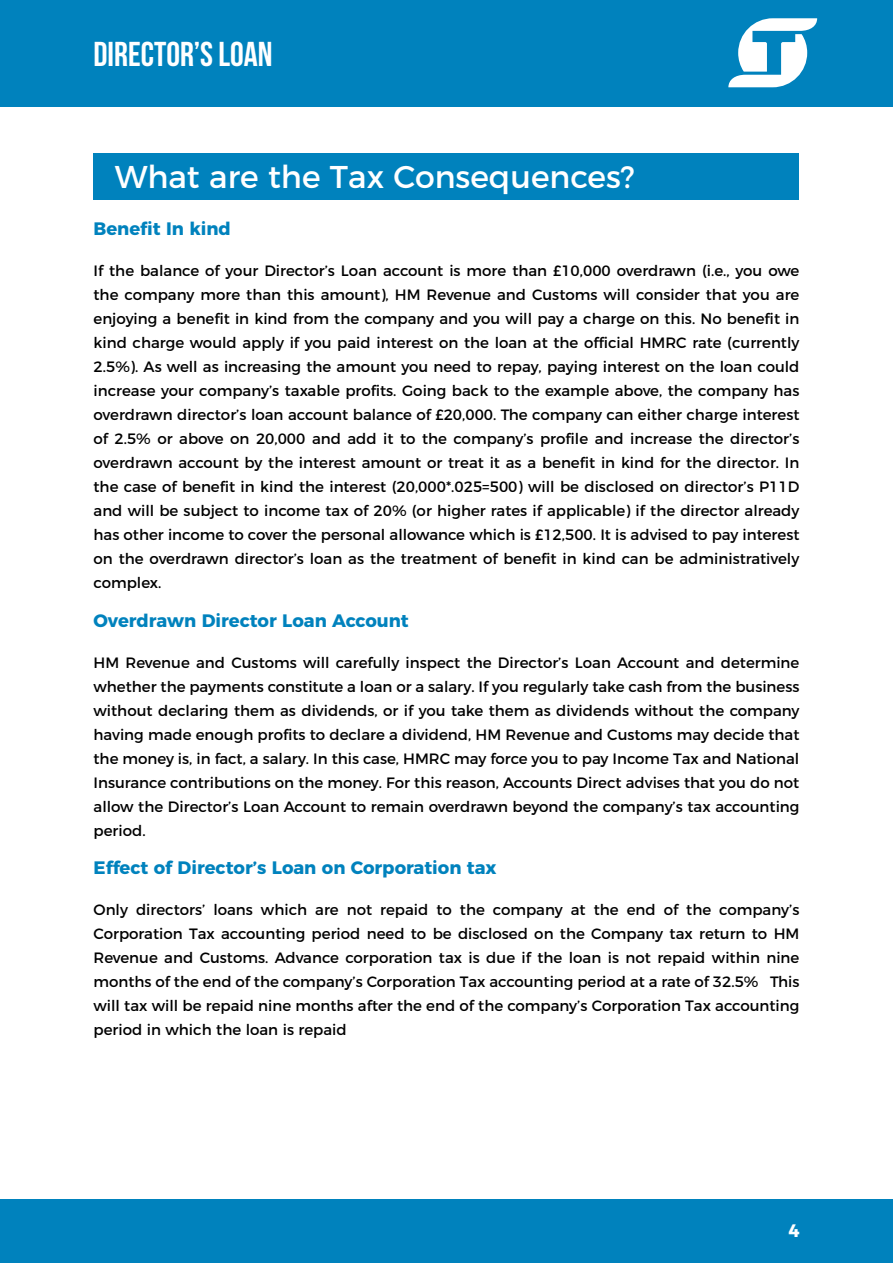
<style>
.page{position:relative;width:893px;height:1263px;background:#fff}
.page>*{position:absolute;margin:0;border:0;box-sizing:border-box;transform-origin:0 0}
.t1{font:34.5px "Bebas Neue";color:#fff}
.t2{font:31.5px "Montserrat";color:#fff}
.t3{font:700 18px "Montserrat";color:#0082bd}
.t4{font:700 18px "Montserrat";color:#fff}
.t5{font:15px/24px "Montserrat";color:#000;text-align:justify}
</style>
<div class="page">
<div style="left:0;top:0;width:893px;height:106px;background:#0082bd"></div>
<div style="left:0;top:1199px;width:893px;height:64px;background:#0082bd"></div>
<div style="left:94px;top:153px;width:705px;height:47px;background:#0082bd"></div>
<svg style="left:728px;top:18px;width:89px;height:70px"></svg>
<h1 class="t1" style="left:94px;top:35px;width:180px">DIRECTOR’S LOAN</h1>
<h2 class="t2" style="left:115px;top:151px;width:521px">What are the Tax Consequences?</h2>
<p class="t3" style="left:94px;top:214px;width:139px">Benefit In kind</p>
<p class="t5" style="left:94px;top:257px;width:707px">If the balance of your Director’s Loan account is more than £10,000 overdrawn (i.e., you owe the company more than this amount), HM Revenue and Customs will consider that you are enjoying a benefit in kind from the company and you will pay a charge on this. No benefit in kind charge would apply if you paid interest on the loan at the official HMRC rate (currently 2.5%). As well as increasing the amount you need to repay, paying interest on the loan could increase your company’s taxable profits. Going back to the example above, the company has overdrawn director’s loan account balance of £20,000. The company can either charge interest of 2.5% or above on 20,000 and add it to the company’s profile and increase the director’s overdrawn account by the interest amount or treat it as a benefit in kind for the director. In the case of benefit in kind the interest (20,000*.025=500) will be disclosed on director’s P11D and will be subject to income tax of 20% (or higher rates if applicable) if the director already has other income to cover the personal allowance which is £12,500. It is advised to pay interest on the overdrawn director’s loan as the treatment of benefit in kind can be administratively complex.</p>
<p class="t3" style="left:94px;top:605px;width:317px">Overdrawn Director Loan Account</p>
<p class="t5" style="left:94px;top:649px;width:707px">HM Revenue and Customs will carefully inspect the Director’s Loan Account and determine whether the payments constitute a loan or a salary. If you regularly take cash from the business without declaring them as dividends, or if you take them as dividends without the company having made enough profits to declare a dividend, HM Revenue and Customs may decide that the money is, in fact, a salary. In this case, HMRC may force you to pay Income Tax and National Insurance contributions on the money. For this reason, Accounts Direct advises that you do not allow the Director’s Loan Account to remain overdrawn beyond the company’s tax accounting period.</p>
<p class="t3" style="left:94px;top:853px;width:405px">Effect of Director’s Loan on Corporation tax</p>
<p class="t5" style="left:94px;top:897px;width:707px">Only directors’ loans which are not repaid to the company at the end of the company’s Corporation Tax accounting period need to be disclosed on the Company tax return to HM Revenue and Customs. Advance corporation tax is due if the loan is not repaid within nine months of the end of the company’s Corporation Tax accounting period at a rate of 32.5% This will tax will be repaid nine months after the end of the company’s Corporation Tax accounting period in which the loan is repaid</p>
<p class="t4" style="left:788px;top:1215px;width:13px">4</p>
</div>
